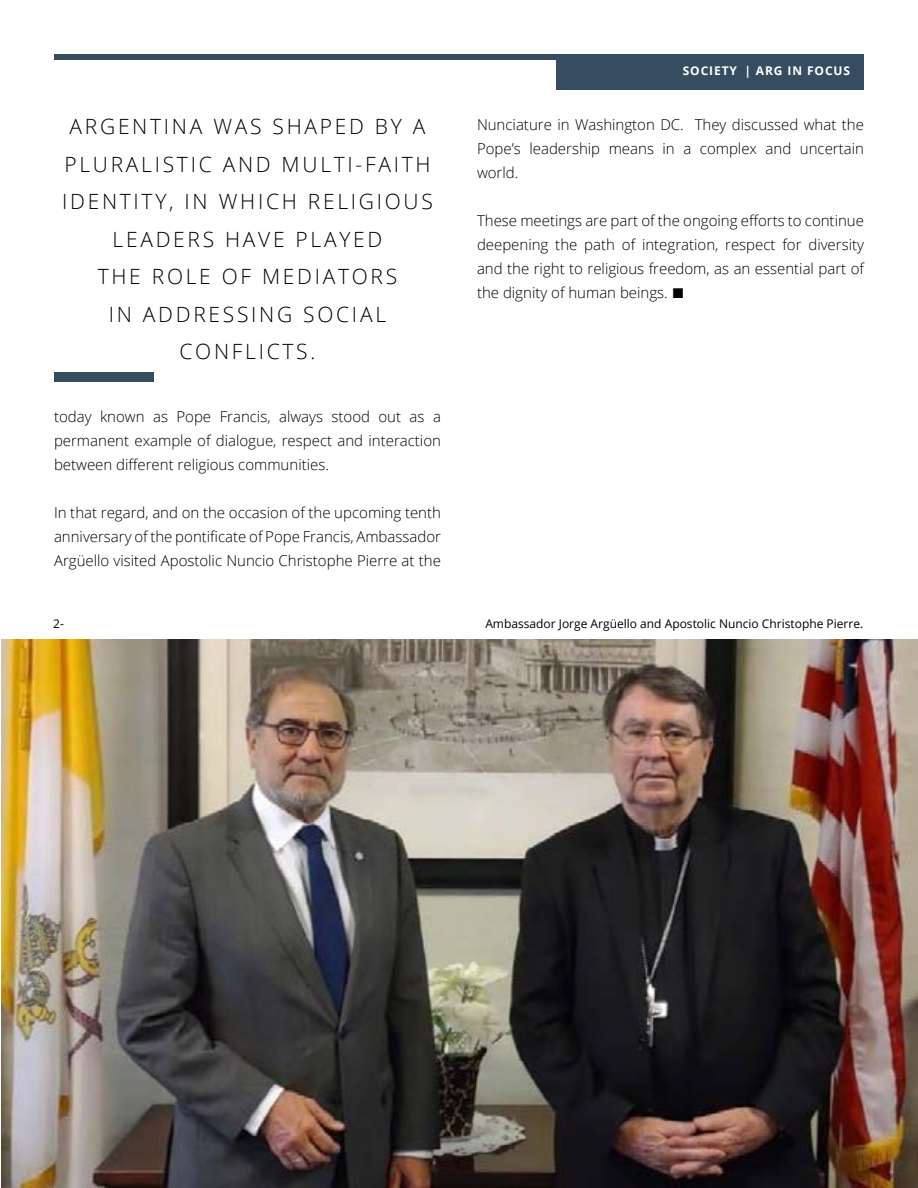
<style>
.page{position:relative;width:918px;height:1188px;background:#fff}
.page>*{position:absolute;margin:0;border:0;box-sizing:border-box;transform-origin:0 0}
.t1{font:300 21px/37.5px "Open Sans";letter-spacing:.13em;color:#000;text-align:center}
.t2{font:300 15px/24px "Open Sans";color:#000;text-align:justify}
.t3{font:12px "Open Sans";color:#000}
.t4{font:700 12px "Open Sans";letter-spacing:.075em;color:#fff}
.s1{font-family:"Arial";font-weight:700;font-size:21px}
</style>
<div class="page">
<div style="left:54px;top:54px;width:810px;height:5px;background:#364d61"></div>
<div style="left:556px;top:54px;width:308px;height:36px;background:#364d61"></div>
<div style="left:54px;top:372px;width:100px;height:9px;background:#364d61"></div>
<img style="left:2px;top:639px;width:916px;height:549px">
<h1 class="t1" style="left:62px;top:107px;width:372px">ARGENTINA WAS SHAPED BY A<br>PLURALISTIC AND MULTI-FAITH<br>IDENTITY, IN WHICH RELIGIOUS<br>LEADERS HAVE PLAYED<br>THE ROLE OF MEDIATORS<br>IN ADDRESSING SOCIAL<br>CONFLICTS.</h1>
<p class="t2" style="left:54px;top:404px;width:389px">today known as Pope Francis, always stood out as a permanent example of dialogue, respect and interaction between different religious communities.</p>
<p class="t2" style="left:54px;top:500px;width:389px">In that regard, and on the occasion of the upcoming tenth anniversary of the pontificate of Pope Francis, Ambassador Argüello visited Apostolic Nuncio Christophe Pierre at the</p>
<p class="t4" style="left:683px;top:62px;width:16px">SOCI</p>
<p class="t4" style="left:714px;top:62px;width:138px">ETY | ARG IN FOCUS</p>
<p class="t2" style="left:477px;top:112px;width:389px">Nunciature in Washington DC. They discussed what the Pope’s leadership means in a complex and uncertain world.</p>
<p class="t2" style="left:477px;top:208px;width:389px">These meetings are part of the ongoing efforts to continue deepening the path of integration, respect for diversity and the right to religious freedom, as an essential part of the dignity of human beings. <span class="s1">■</span></p>
<p class="t3" style="left:53px;top:615px;width:12px">2-</p>
<p class="t3" style="left:485px;top:615px;width:380px">Ambassador Jorge Argüello and Apostolic Nuncio Christophe Pierre.</p>
</div>
